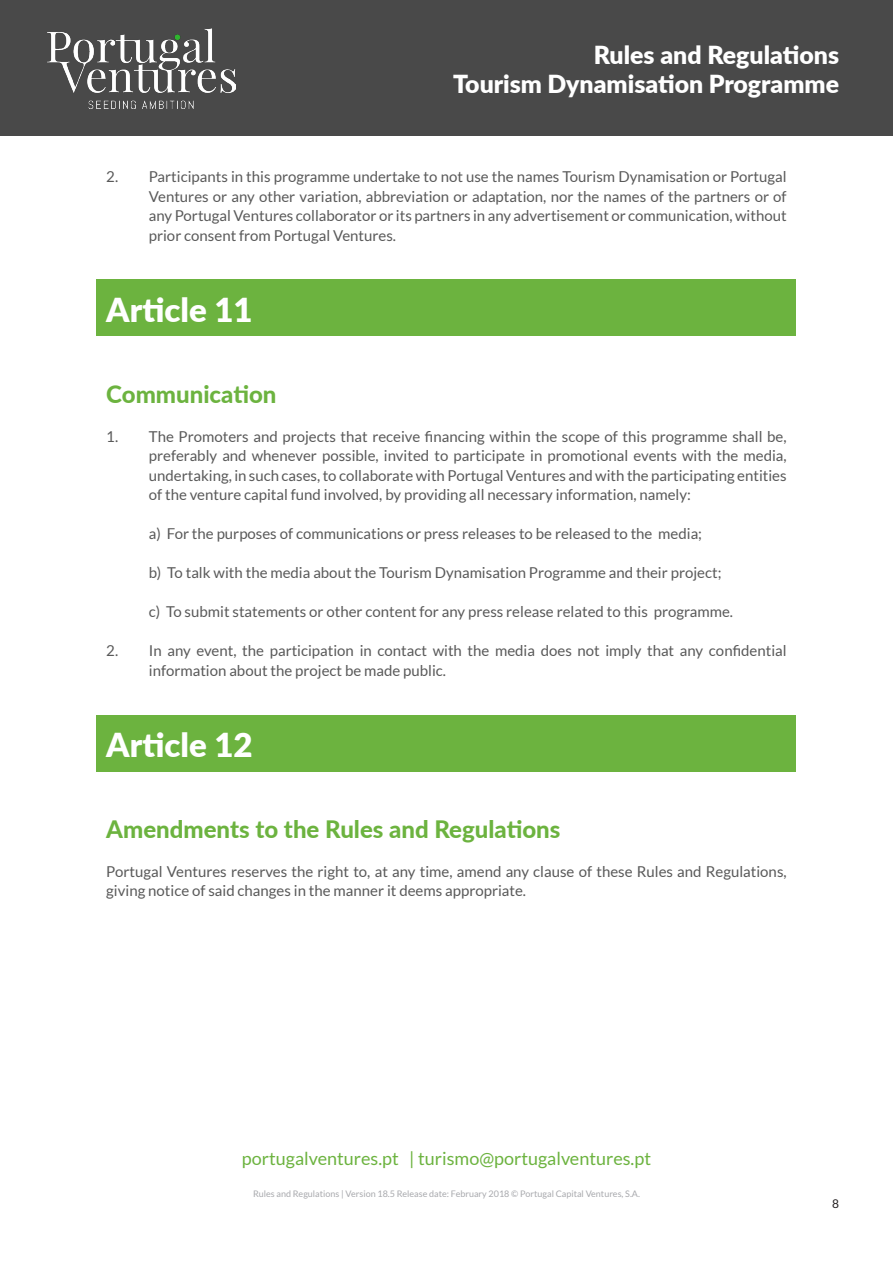
<style>
.page{position:relative;width:893px;height:1263px;background:#fff}
.page>*{position:absolute;margin:0;border:0;box-sizing:border-box;transform-origin:0 0}
.titulos_PV{font:900 33px "Lato";color:#fff}
.t1{font:900 24.9px/29.8px "Lato";color:#fff;text-align:right}
.subtitulos_PV{font:800 24px "Lato";color:#6cb33f}
.t2{font:18px "Lato";color:#6cb33f}
.bullets{font:15px/19.5px "Lato";color:#595959;text-align:justify}
.bullets2{font:15px "Lato";color:#595959}
.texto_PV{font:15px/19.5px "Lato";color:#595959}
.t3{font:12px "Lato";color:#231f20}
.t4{font:9px "Lato";color:#a8a9ad}
</style>
<div class="page">
<div style="left:1px;top:1px;width:892px;height:135px;background:#494949"></div>
<img style="left:48px;top:28px;width:187px;height:81px">
<div style="left:97px;top:280px;width:699px;height:56px;background:#6cb33f"></div>
<div style="left:97px;top:715px;width:699px;height:56px;background:#6cb33f"></div>
<h2 class="t1" style="left:453px;top:38px;width:387px">Rules and Regulations<br>Tourism Dynamisation Programme</h2>
<p class="bullets" style="left:149px;top:167px;width:639px;text-indent:-43px">2. Participants in this programme undertake to not use the names Tourism Dynamisation or Portugal Ventures or any other variation, abbreviation or adaptation, nor the names of the partners or of any Portugal Ventures collaborator or its partners in any advertisement or communication, without prior consent from Portugal Ventures.</p>
<p class="titulos_PV" style="left:106px;top:285px;width:148px">Article 11</p>
<p class="subtitulos_PV" style="left:106px;top:376px;width:172px">Communication</p>
<p class="bullets" style="left:149px;top:426px;width:639px;text-indent:-43px">1. The Promoters and projects that receive financing within the scope of this programme shall be, preferably and whenever possible, invited to participate in promotional events with the media, undertaking, in such cases, to collaborate with Portugal Ventures and with the participating entities of the venture capital fund involved, by providing all necessary information, namely:</p>
<p class="bullets2" style="left:149px;top:525px;width:555px">a) For the purposes of communications or press releases to be released to the media;</p>
<p class="bullets2" style="left:149px;top:564px;width:574px">b) To talk with the media about the Tourism Dynamisation Programme and their project;</p>
<p class="bullets2" style="left:149px;top:603px;width:586px">c) To submit statements or other content for any press release related to this programme.</p>
<p class="bullets" style="left:149px;top:641px;width:639px;text-indent:-43px">2. In any event, the participation in contact with the media does not imply that any confidential information about the project be made public.</p>
<p class="titulos_PV" style="left:106px;top:720px;width:148px">Article 12</p>
<p class="subtitulos_PV" style="left:106px;top:811px;width:456px">Amendments to the Rules and Regulations</p>
<p class="texto_PV" style="left:106px;top:861px;width:682px">Portugal Ventures reserves the right to, at any time, amend any clause of these Rules and Regulations, giving notice of said changes in the manner it deems appropriate.</p>
<p class="t2" style="left:242px;top:1148px;width:411px">portugalventures.pt | turismo@portugalventures.pt</p>
<p class="t4" style="left:253px;top:1189px;width:388px">Rules and Regulations | Version 18.5 Release date: February 2018 © Portugal Capital Ventures, S.A.</p>
<p class="t3" style="left:832px;top:1197px;width:8px">8</p>
</div>
